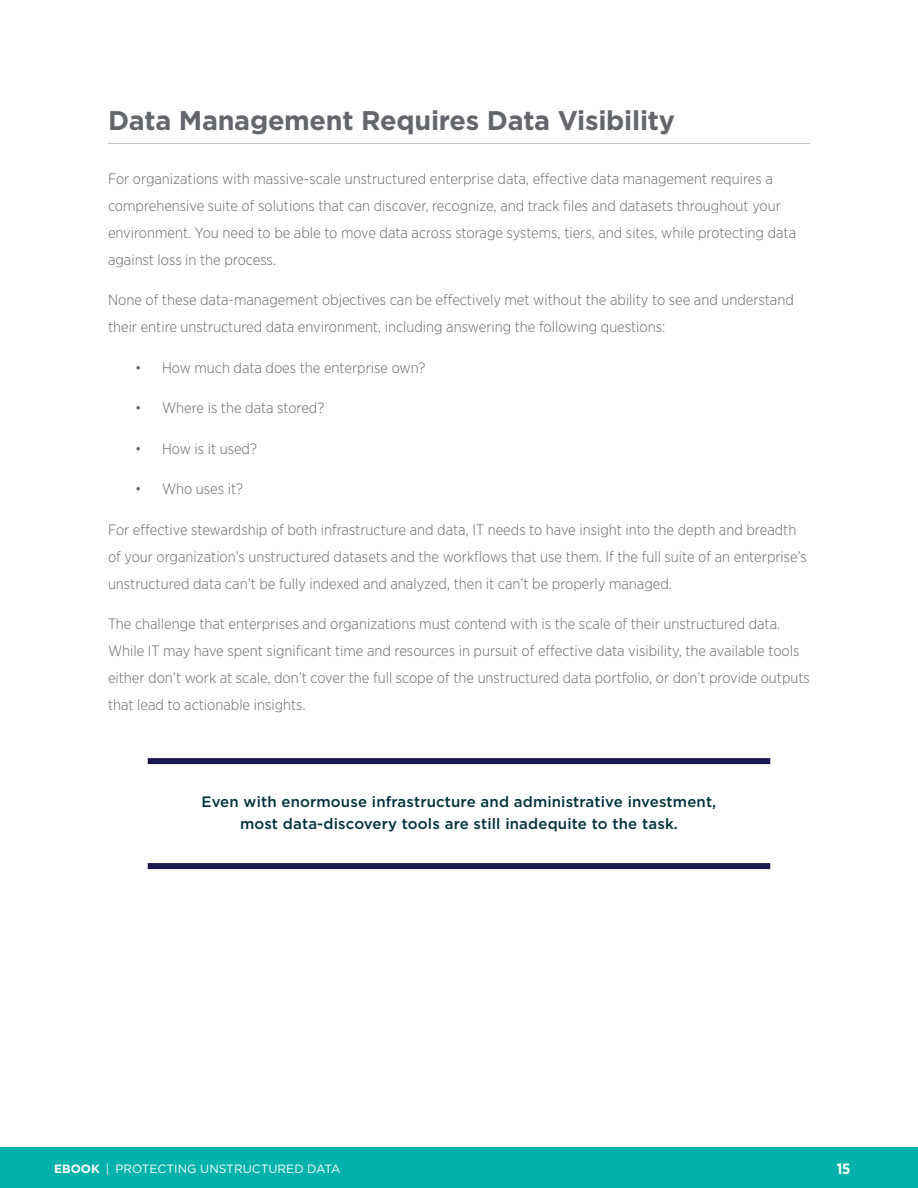
<style>
.page{position:relative;width:918px;height:1188px;background:#fff}
.page>*{position:absolute;margin:0;border:0;box-sizing:border-box;transform-origin:0 0}
.WTPR_h1{font:700 27px "Gotham";letter-spacing:-.01em;color:#63666a}
.WTPR_body_copy{font:300 15px/27px "Gotham Narrow";color:#63666a}
.WTPR_call_out{font:500 15px/22.5px "Gotham";letter-spacing:.01em;color:#00313c;text-align:center}
.t1{font:700 15px "Gotham Narrow";color:#fff}
.t2{font:12px "Gotham";color:#fff}
.s1{font-weight:700}
</style>
<div class="page">
<div style="left:0;top:1148px;width:918px;height:40px;background:#00b2a9"></div>
<hr style="left:108px;top:143px;width:702px;height:1px;background:#c4c5c6">
<div style="left:148px;top:863px;width:622px;height:6px;background:#1a164e"></div>
<div style="left:148px;top:758px;width:622px;height:6px;background:#1a164e"></div>
<p class="WTPR_h1" style="left:108px;top:102px;width:569px">Data Management Requires Data Visibility</p>
<p class="WTPR_body_copy" style="left:108px;top:164px;width:690px">For organizations with massive-scale unstructured enterprise data, effective data management requires a comprehensive suite of solutions that can discover, recognize, and track files and datasets throughout your environment. You need to be able to move data across storage systems, tiers, and sites, while protecting data against loss in the process.</p>
<p class="WTPR_body_copy" style="left:108px;top:286px;width:687px">None of these data-management objectives can be effectively met without the ability to see and understand their entire unstructured data environment, including answering the following questions:</p>
<p class="WTPR_body_copy" style="left:135px;top:353px;width:292px">• How much data does the enterprise own?</p>
<p class="WTPR_body_copy" style="left:135px;top:394px;width:191px">• Where is the data stored?</p>
<p class="WTPR_body_copy" style="left:135px;top:434px;width:124px">• How is it used?</p>
<p class="WTPR_body_copy" style="left:135px;top:475px;width:110px">• Who uses it?</p>
<p class="WTPR_body_copy" style="left:108px;top:515px;width:700px">For effective stewardship of both infrastructure and data, IT needs to have insight into the depth and breadth of your organization’s unstructured datasets and the workflows that use them. If the full suite of an enterprise’s unstructured data can’t be fully indexed and analyzed, then it can’t be properly managed.</p>
<p class="WTPR_body_copy" style="left:108px;top:610px;width:704px">The challenge that enterprises and organizations must contend with is the scale of their unstructured data.<br>While IT may have spent significant time and resources in pursuit of effective data visibility, the available tools either don’t work at scale, don’t cover the full scope of the unstructured data portfolio, or don’t provide outputs that lead to actionable insights.</p>
<p class="WTPR_call_out" style="left:202px;top:790px;width:516px">Even with enormouse infrastructure and administrative investment, most data-discovery tools are still inadequite to the task.</p>
<p class="t2" style="left:54px;top:1161px;width:288px"><span class="s1">EBOOK</span> | PROTECTING UNSTRUCTURED DATA</p>
<p class="t1" style="left:837px;top:1159px;width:15px">15</p>
</div>
